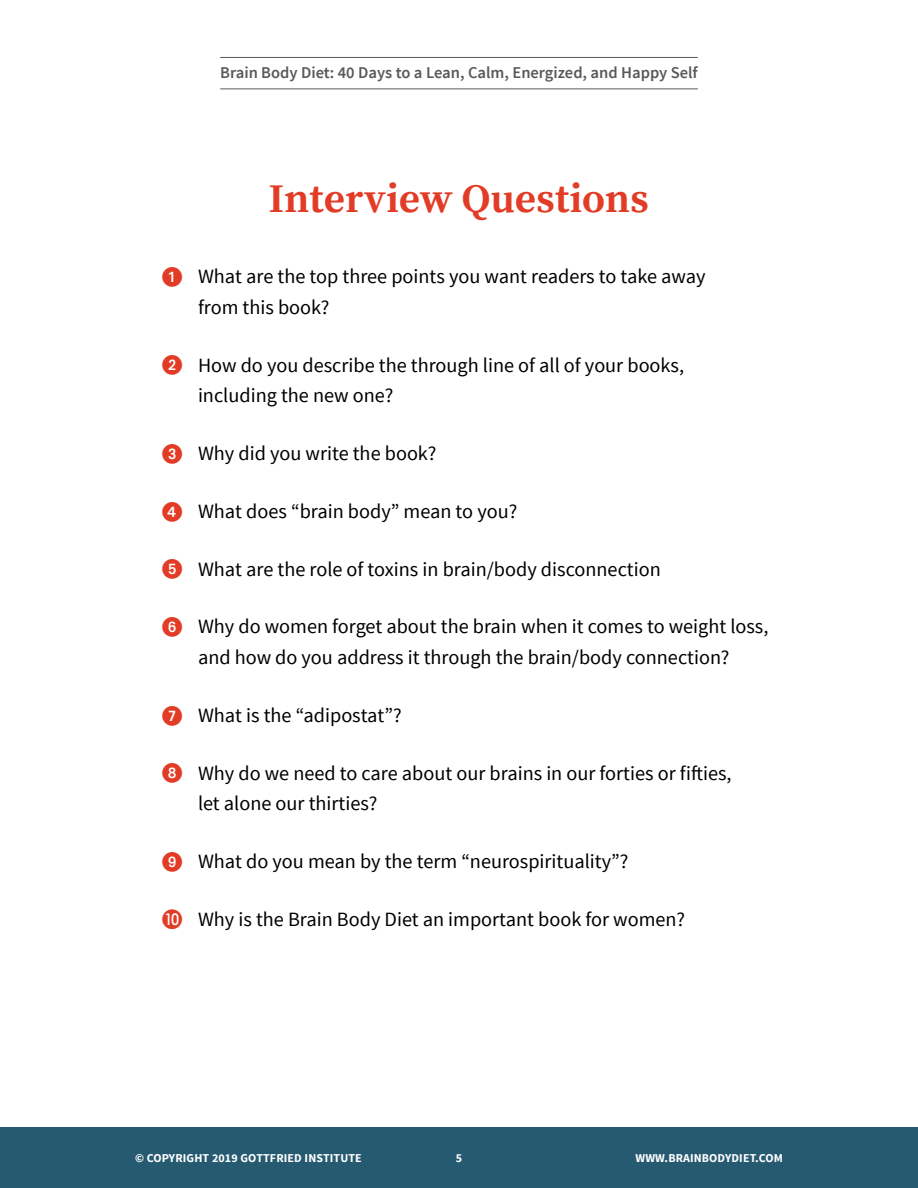
<style>
.page{position:relative;width:918px;height:1188px;background:#fff}
.page>*{position:absolute;margin:0;border:0;box-sizing:border-box;transform-origin:0 0}
.t1{font:700 40.5px "Source Serif Pro";color:#e23c26}
.t2{font:20.25px/30.8px "Source Sans Pro";color:#000}
.t3{font:600 16.5px "Source Sans Pro";color:#58595b}
.t4{font:700 12px "Source Sans Pro";letter-spacing:.01em;color:#fff}
.s1{font-family:"European Pi One";color:#e23c26}
</style>
<div class="page">
<div style="left:0;top:1128px;width:918px;height:60px;background:#265a70"></div>
<hr style="left:220px;top:57px;width:478px;height:1px;background:#58595b">
<hr style="left:220px;top:89px;width:478px;height:1px;background:#58595b">
<p class="t3" style="left:220px;top:62px;width:479px">Brain Body Diet: 40 Days to a Lean, Calm, Energized, and Happy Self</p>
<h1 class="t1" style="left:269px;top:175px;width:382px">Interview Questions</h1>
<p class="t2" style="left:198px;top:261px;width:509px;text-indent:-36px"><span class="s1">1</span> What are the top three points you want readers to take away from this book?</p>
<p class="t2" style="left:198px;top:350px;width:488px;text-indent:-36px"><span class="s1">2</span> How do you describe the through line of all of your books, including the new one?</p>
<p class="t2" style="left:162px;top:438px;width:276px"><span class="s1">3</span> Why did you write the book?</p>
<p class="t2" style="left:162px;top:496px;width:357px"><span class="s1">4</span> What does “brain body” mean to you?</p>
<p class="t2" style="left:162px;top:554px;width:500px"><span class="s1">5</span> What are the role of toxins in brain/body disconnection</p>
<p class="t2" style="left:162px;top:612px;width:608px;text-align:center"><span class="s1">6</span> Why do women forget about the brain when it comes to weight loss, and how do you address it through the brain/body connection?</p>
<p class="t2" style="left:162px;top:700px;width:241px"><span class="s1">7</span> What is the “adipostat”?</p>
<p class="t2" style="left:198px;top:758px;width:535px;text-indent:-36px"><span class="s1">8</span> Why do we need to care about our brains in our forties or fifties, let alone our thirties?</p>
<p class="t2" style="left:162px;top:846px;width:468px"><span class="s1">9</span> What do you mean by the term “neurospirituality”?</p>
<p class="t2" style="left:198px;top:904px;width:489px">Why is the Brain Body Diet an important book for women?</p>
<p class="t4" style="left:135px;top:1150px;width:228px">© COPYRIGHT 2019 GOTTFRIED INSTITUTE</p>
<p class="t4" style="left:456px;top:1150px;width:8px">5</p>
<p class="t4" style="left:635px;top:1150px;width:149px">WWW.BRAINBODYDIET.COM</p>
</div>
